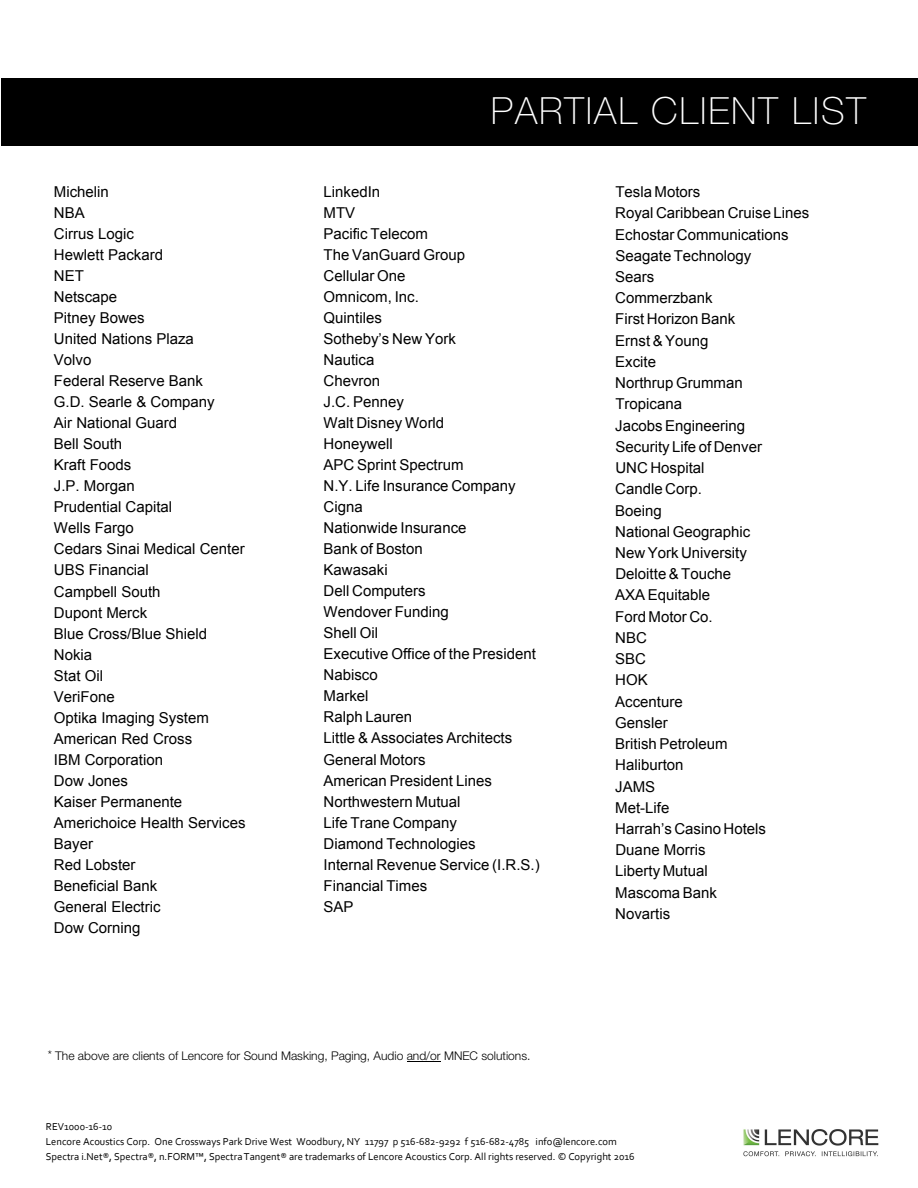
<style>
.page{position:relative;width:918px;height:1188px;background:#fff}
.page>*{position:absolute;margin:0;border:0;box-sizing:border-box;transform-origin:0 0}
.t1{font:100 37.5px "Helvetica Neue LT Std";letter-spacing:.05em;color:#fff}
.t2{font:15px/21px "Arial";color:#000}
.t3{font:300 12px "Helvetica Neue LT Std";color:#000}
.t4{font:10.5px/15px "Corbel";color:#000}
</style>
<div class="page">
<div style="left:1px;top:78px;width:917px;height:68px;background:#000"></div>
<hr style="left:407px;top:1061px;width:33px;height:1px;background:#000">
<img style="left:743px;top:1129px;width:136px;height:28px">
<p class="t1" style="left:491px;top:90px;width:377px">PARTIAL CLIENT LIST</p>
<p class="t2" style="left:54px;top:181px;width:193px">Michelin<br>NBA<br>Cirrus Logic<br>Hewlett Packard<br>NET<br>Netscape<br>Pitney Bowes<br>United Nations Plaza<br>Volvo<br>Federal Reserve Bank<br>G.D. Searle &amp; Company<br>Air National Guard<br>Bell South<br>Kraft Foods<br>J.P. Morgan<br>Prudential Capital<br>Wells Fargo<br>Cedars Sinai Medical Center<br>UBS Financial<br>Campbell South<br>Dupont Merck<br>Blue Cross/Blue Shield<br>Nokia<br>Stat Oil<br>VeriFone<br>Optika Imaging System<br>American Red Cross<br>IBM Corporation<br>Dow Jones<br>Kaiser Permanente<br>Americhoice Health Services<br>Bayer<br>Red Lobster<br>Beneficial Bank<br>General Electric<br>Dow Corning</p>
<p class="t2" style="left:324px;top:181px;width:218px">LinkedIn<br>MTV<br>Pacific Telecom<br>The VanGuard Group<br>Cellular One<br>Omnicom, Inc.<br>Quintiles<br>Sotheby’s New York<br>Nautica<br>Chevron<br>J.C. Penney<br>Walt Disney World<br>Honeywell<br>APC Sprint Spectrum<br>N.Y. Life Insurance Company<br>Cigna<br>Nationwide Insurance<br>Bank of Boston<br>Kawasaki<br>Dell Computers<br>Wendover Funding<br>Shell Oil<br>Executive Office of the President<br>Nabisco<br>Markel<br>Ralph Lauren<br>Little &amp; Associates Architects<br>General Motors<br>American President Lines<br>Northwestern Mutual<br>Life Trane Company<br>Diamond Technologies<br>Internal Revenue Service (I.R.S.)<br>Financial Times<br>SAP</p>
<p class="t2" style="left:615px;top:181px;width:196px">Tesla Motors<br>Royal Caribbean Cruise Lines<br>Echostar Communications<br>Seagate Technology<br>Sears<br>Commerzbank<br>First Horizon Bank<br>Ernst &amp; Young<br>Excite<br>Northrup Grumman<br>Tropicana<br>Jacobs Engineering<br>Security Life of Denver<br>UNC Hospital<br>Candle Corp.<br>Boeing<br>National Geographic<br>New York University<br>Deloitte &amp; Touche<br>AXA Equitable<br>Ford Motor Co.<br>NBC<br>SBC<br>HOK<br>Accenture<br>Gensler<br>British Petroleum<br>Haliburton<br>JAMS<br>Met-Life<br>Harrah’s Casino Hotels<br>Duane Morris<br>Liberty Mutual<br>Mascoma Bank<br>Novartis</p>
<p class="t3" style="left:48px;top:1049px;width:484px">* The above are clients of Lencore for Sound Masking, Paging, Audio and/or MNEC solutions.</p>
<p class="t4" style="left:46px;top:1118px;width:590px">REV1000-16-10<br>Lencore Acoustics Corp. One Crossways Park Drive West Woodbury, NY 11797 p 516-682-9292 f 516-682-4785 info@lencore.com<br>Spectra i.Net®, Spectra®, n.FORM™, Spectra Tangent® are trademarks of Lencore Acoustics Corp. All rights reserved. © Copyright 2016</p>
</div>
